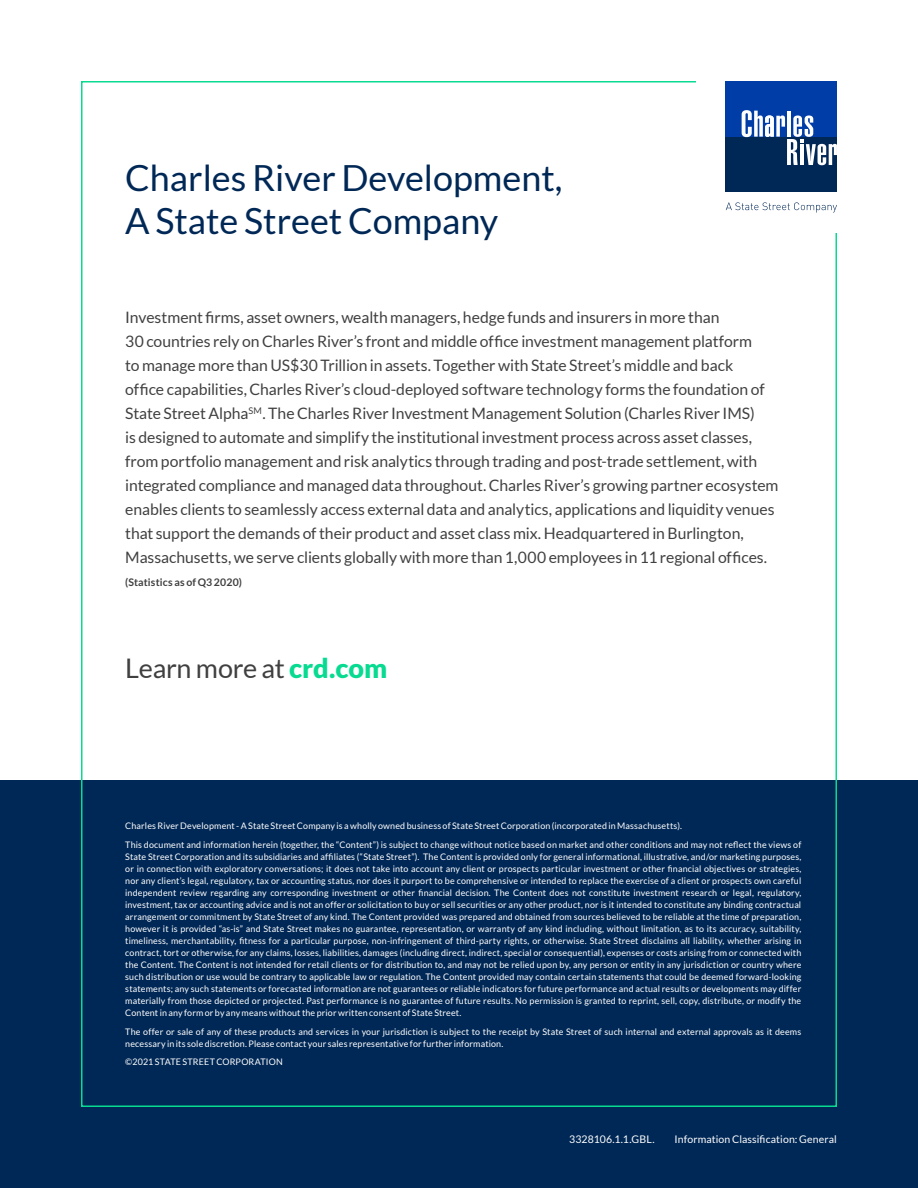
<style>
.page{position:relative;width:918px;height:1188px;background:#fff}
.page>*{position:absolute;margin:0;border:0;box-sizing:border-box;transform-origin:0 0}
.Company_Name{font:36px/43.2px "Lato";color:#002856}
.t1{font:27px "Lato";letter-spacing:-.01em;color:#414041}
.t2{font:15.75px/24px "Lato";letter-spacing:-.005em;color:#414041}
.Body_Copy{font:10.5px "Lato";letter-spacing:.01em;color:#fff}
.t3{font:700 10.5px "Lato";letter-spacing:.01em;color:#414041}
.t4{font:9px/12px "Lato";letter-spacing:.015em;color:#fff;text-align:justify}
.s1{font-weight:900;color:#08db91}
</style>
<div class="page">
<div style="left:0;top:780px;width:918px;height:408px;background:#002856"></div>
<div style="left:726px;top:137px;width:111px;height:55px;background:#002856"></div>
<div style="left:726px;top:81px;width:111px;height:56px;background:#003da7"></div>
<svg style="left:742px;top:110px;width:95px;height:55px"></svg>
<svg style="left:726px;top:202px;width:111px;height:11px"></svg>
<p class="Company_Name" style="left:125px;top:156px;width:439px">Charles River Development,<br>A State Street Company</p>
<p class="t2" style="left:125px;top:305px;width:655px">Investment firms, asset owners, wealth managers, hedge funds and insurers in more than<br>30 countries rely on Charles River’s front and middle office investment management platform<br>to manage more than US$30 Trillion in assets. Together with State Street’s middle and back<br>office capabilities, Charles River’s cloud-deployed software technology forms the foundation of State Street Alpha<sup>SM</sup>. The Charles River Investment Management Solution (Charles River IMS)<br>is designed to automate and simplify the institutional investment process across asset classes, from portfolio management and risk analytics through trading and post-trade settlement, with integrated compliance and managed data throughout. Charles River’s growing partner ecosystem enables clients to seamlessly access external data and analytics, applications and liquidity venues that support the demands of their product and asset class mix. Headquartered in Burlington, Massachusetts, we serve clients globally with more than 1,000 employees in 11 regional offices.</p>
<p class="t3" style="left:125px;top:576px;width:118px">(Statistics as of Q3 2020)</p>
<p class="t1" style="left:125px;top:653px;width:264px">Learn more at <span class="s1">crd.com</span></p>
<p class="t4" style="left:125px;top:820px;width:558px">Charles River Development - A State Street Company is a wholly owned business of State Street Corporation (incorporated in Massachusetts).</p>
<p class="t4" style="left:125px;top:839px;width:678px">This document and information herein (together, the “Content”) is subject to change without notice based on market and other conditions and may not reflect the views of State Street Corporation and its subsidiaries and affiliates (“State Street”). The Content is provided only for general informational, illustrative, and/or marketing purposes, or in connection with exploratory conversations; it does not take into account any client or prospects particular investment or other financial objectives or strategies, nor any client’s legal, regulatory, tax or accounting status, nor does it purport to be comprehensive or intended to replace the exercise of a client or prospects own careful independent review regarding any corresponding investment or other financial decision. The Content does not constitute investment research or legal, regulatory, investment, tax or accounting advice and is not an offer or solicitation to buy or sell securities or any other product, nor is it intended to constitute any binding contractual arrangement or commitment by State Street of any kind. The Content provided was prepared and obtained from sources believed to be reliable at the time of preparation, however it is provided “as-is” and State Street makes no guarantee, representation, or warranty of any kind including, without limitation, as to its accuracy, suitability, timeliness, merchantability, fitness for a particular purpose, non-infringement of third-party rights, or otherwise. State Street disclaims all liability, whether arising in contract, tort or otherwise, for any claims, losses, liabilities, damages (including direct, indirect, special or consequential), expenses or costs arising from or connected with the Content. The Content is not intended for retail clients or for distribution to, and may not be relied upon by, any person or entity in any jurisdiction or country where such distribution or use would be contrary to applicable law or regulation. The Content provided may contain certain statements that could be deemed forward-looking statements; any such statements or forecasted information are not guarantees or reliable indicators for future performance and actual results or developments may differ materially from those depicted or projected. Past performance is no guarantee of future results. No permission is granted to reprint, sell, copy, distribute, or modify the Content in any form or by any means without the prior written consent of State Street.</p>
<p class="t4" style="left:125px;top:1025px;width:678px">The offer or sale of any of these products and services in your jurisdiction is subject to the receipt by State Street of such internal and external approvals as it deems necessary in its sole discretion. Please contact your sales representative for further information.</p>
<p class="t4" style="left:125px;top:1056px;width:159px">©2021 STATE STREET CORPORATION</p>
<p class="Body_Copy" style="left:569px;top:1133px;width:87px">3328106.1.1.GBL.</p>
<p class="Body_Copy" style="left:675px;top:1133px;width:164px">Information Classification: General</p>
</div>
